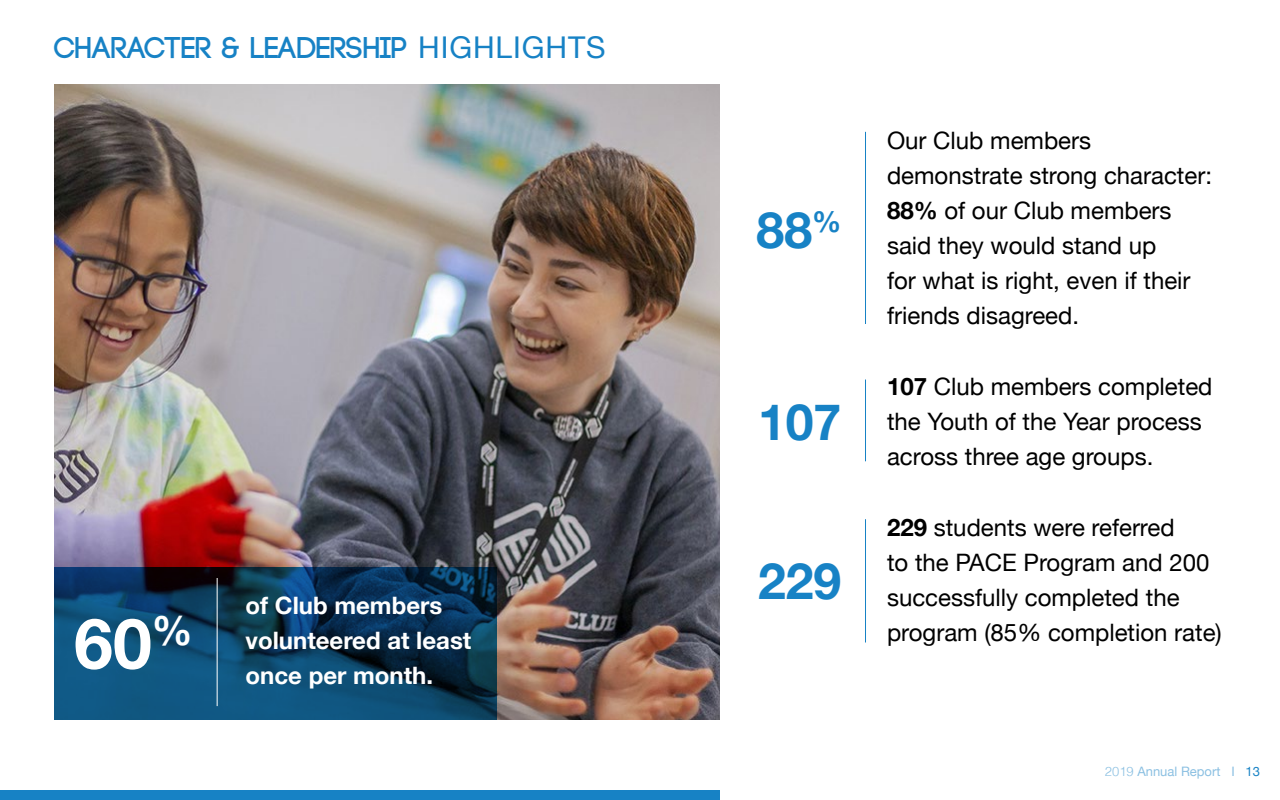
<style>
.page{position:relative;width:1280px;height:800px;background:#fff}
.page>*{position:absolute;margin:0;border:0;box-sizing:border-box;transform-origin:0 0}
.t1{font:700 70px "Helvetica Neue";color:#fff}
.t2{font:700 50px "Helvetica Neue";color:#1782c5}
.t3{font:700 40.8px "Helvetica Neue";color:#fff}
.t4{font:700 30px "Code";color:#1782c5}
.t5{font:24px/35px "Helvetica Neue";color:#000}
.t6{font:700 24px/35px "Helvetica Neue";color:#fff}
.t7{font:13px "Helvetica Neue";color:#8bc0e2}
.s1{font-family:"Helvetica Neue";font-weight:400}
.s2{font-weight:700}
.s3{font-family:"Helvetica";font-weight:300}
.s4{color:#1782c5}
</style>
<div class="page">
<img style="left:54px;top:85px;width:666px;height:634px">
<svg style="left:54px;top:567px;width:442px;height:152px;background:#0c4063"></svg>
<hr style="left:217px;top:578px;width:1px;height:128px;background:#fff">
<div style="left:0;top:790px;width:720px;height:10px;background:#1782c5"></div>
<hr style="left:865px;top:132px;width:1px;height:192px;background:#1782c5">
<hr style="left:865px;top:380px;width:1px;height:81px;background:#1782c5">
<hr style="left:865px;top:519px;width:1px;height:124px;background:#1782c5">
<p class="t4" style="left:54px;top:32px;width:553px">CHARACTER &amp; LEADERSHIP <span class="s1">HIGHLIGHTS</span></p>
<h3 class="t3" style="left:152px;top:599px;width:42px">%</h3>
<h1 class="t1" style="left:74px;top:589px;width:79px">60</h1>
<p class="t6" style="left:246px;top:589px;width:227px">of Club members volunteered at least</p>
<p class="t6" style="left:246px;top:659px;width:189px">once per month.</p>
<h2 class="t2" style="left:757px;top:191px;width:86px">88<sup>%</sup></h2>
<h2 class="t2" style="left:758px;top:383px;width:85px">107</h2>
<h2 class="t2" style="left:758px;top:542px;width:85px">229</h2>
<p class="t5" style="left:887px;top:124px;width:326px">Our Club members demonstrate strong character:<br><span class="s2">88%</span> of our Club members said they would stand up<br>for what is right, even if their friends disagreed.</p>
<p class="t5" style="left:887px;top:370px;width:327px"><span class="s2">107</span> Club members completed the Youth of the Year process across three age groups.</p>
<p class="t5" style="left:887px;top:511px;width:336px"><span class="s2">229</span> students were referred<br>to the PACE Program and 200 successfully completed the program (85% completion rate)</p>
<p class="t7" style="left:1105px;top:762px;width:157px"><span class="s3">2019</span> Annual Report I <span class="s4">13</span></p>
</div>
